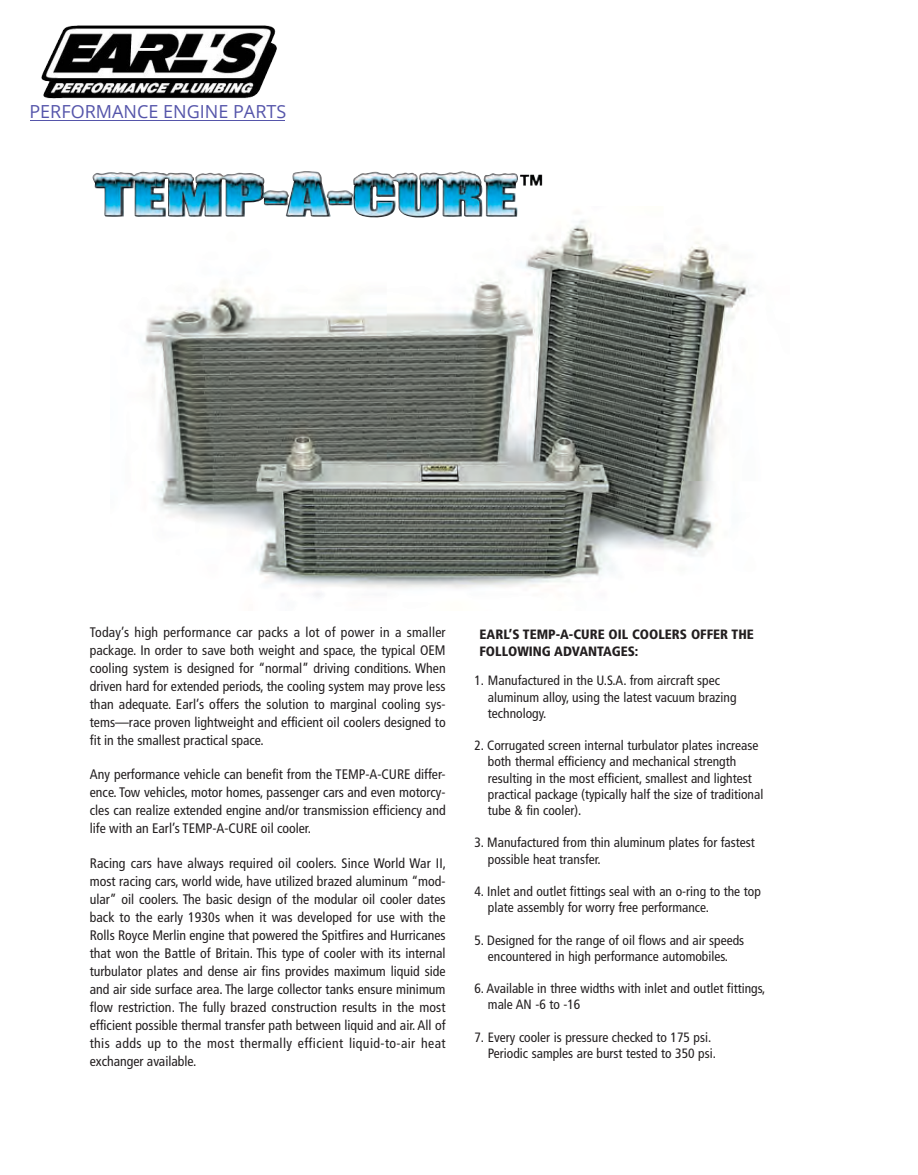
<style>
.page{position:relative;width:918px;height:1175px;background:#fff}
.page>*{position:absolute;margin:0;border:0;box-sizing:border-box;transform-origin:0 0}
.t1{font:18px "Open Sans";color:#55a}
.t2{font:condensed 13.8px/18px "Frutiger";color:#231f20;text-align:justify}
.t3{font:condensed 13.5px/16.2px "Frutiger";color:#231f20}
.t4{font:900 condensed 13.5px/16.2px "Frutiger";color:#231f20}
</style>
<div class="page">
<img style="left:111px;top:207px;width:641px;height:389px">
<img style="left:286px;top:171px;width:176px;height:47px">
<img style="left:41px;top:26px;width:236px;height:73px">
<hr style="left:30px;top:120px;width:255px;height:1px;background:#55a">
<h1 class="t1" style="left:29px;top:100px;width:258px">PERFORMANCE ENGINE PARTS</h1>
<p class="t2" style="left:90px;top:623px;width:357px">Today’s high performance car packs a lot of power in a smaller package. In order to save both weight and space, the typical OEM cooling system is designed for “normal” driving conditions. When driven hard for extended periods, the cooling system may prove less than adequate. Earl’s offers the solution to marginal cooling sys&shy;tems—race proven lightweight and efficient oil coolers designed to fit in the smallest practical space.</p>
<p class="t2" style="left:90px;top:765px;width:357px">Any performance vehicle can benefit from the TEMP-A-CURE differ&shy;ence. Tow vehicles, motor homes, passenger cars and even motorcy&shy;cles can realize extended engine and/or transmission efficiency and life with an Earl’s TEMP-A-CURE oil cooler.</p>
<p class="t2" style="left:90px;top:854px;width:358px">Racing cars have always required oil coolers. Since World War II, most racing cars, world wide, have utilized brazed aluminum “mod&shy;ular” oil coolers. The basic design of the modular oil cooler dates back to the early 1930s when it was developed for use with the Rolls Royce Merlin engine that powered the Spitfires and Hurricanes that won the Battle of Britain. This type of cooler with its internal turbulator plates and dense air fins provides maximum liquid side and air side surface area. The large collector tanks ensure minimum flow restriction. The fully brazed construction results in the most efficient possible thermal transfer path between liquid and air. All of this adds up to the most thermally efficient liquid-to-air heat exchanger available.</p>
<p class="t4" style="left:479px;top:626px;width:276px">EARL’S TEMP-A-CURE OIL COOLERS OFFER THE<br>FOLLOWING ADVANTAGES:</p>
<p class="t3" style="left:488px;top:672px;width:250px;text-indent:-14px">1. Manufactured in the U.S.A. from aircraft spec aluminum alloy, using the latest vacuum brazing technology.</p>
<p class="t3" style="left:488px;top:737px;width:277px;text-indent:-14px">2. Corrugated screen internal turbulator plates increase both thermal efficiency and mechanical strength resulting in the most efficient, smallest and lightest practical package (typically half the size of traditional tube &amp; fin cooler).</p>
<p class="t3" style="left:488px;top:834px;width:268px;text-indent:-14px">3. Manufactured from thin aluminum plates for fastest possible heat transfer.</p>
<p class="t3" style="left:488px;top:883px;width:274px;text-indent:-14px">4. Inlet and outlet fittings seal with an o-ring to the top plate assembly for worry free performance.</p>
<p class="t3" style="left:474px;top:932px;width:271px;text-align:center">5. Designed for the range of oil flows and air speeds encountered in high performance automobiles.</p>
<p class="t3" style="left:488px;top:980px;width:279px;text-indent:-14px">6. Available in three widths with inlet and outlet fittings, male AN -6 to -16</p>
<p class="t3" style="left:488px;top:1029px;width:230px;text-indent:-14px">7. Every cooler is pressure checked to 175 psi.<br>Periodic samples are burst tested to 350 psi.</p>
</div>
